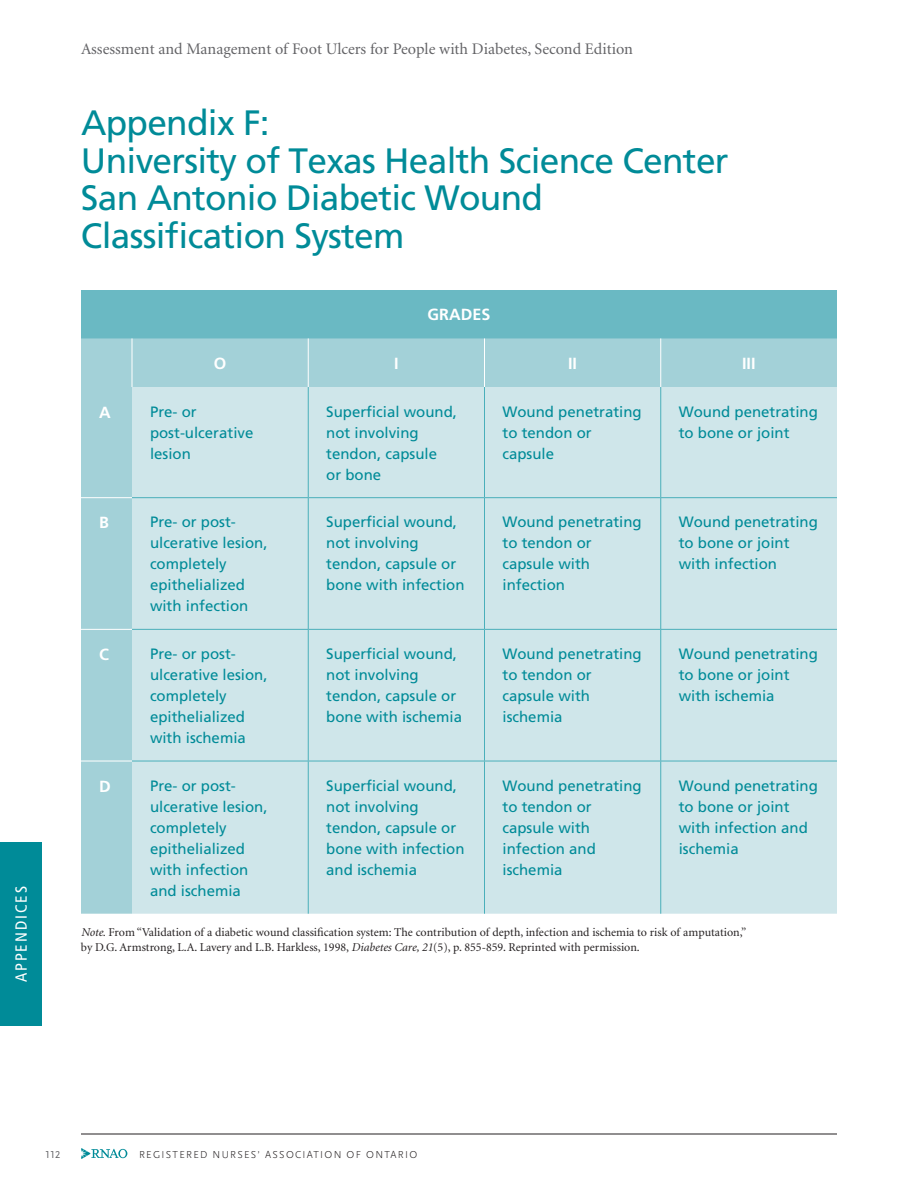
<style>
.page{position:relative;width:918px;height:1188px;background:#fff}
.page>*{position:absolute;margin:0;border:0;box-sizing:border-box;transform-origin:0 0}
.MAIN_BLUE_HEADS{font:35.25px/37.5px "Frutiger";letter-spacing:-.02em;color:#008b98}
.t1{font:16.2px "Minion";color:#636366}
.RECO_CHARTS_-_box_he{font:700 16.2px "Frutiger";color:#fff}
.t2{font:condensed 16.2px "Frutiger";letter-spacing:.12em;color:#fff}
.RECO_CHARTS_-_box_co{font:15px/21px "Frutiger";color:#008b98}
.FOOTNOTES{font:12px/15px "Minion";color:#231f20}
.t3{font:300 10.5px "Scala Sans";letter-spacing:.12em;color:#231f20}
.t4{font:10.5px "Scala Sans LF";color:#636366}
.s1{font-style:italic}
</style>
<div class="page">
<svg style="left:81px;top:1148px;width:46px;height:11px"></svg>
<div style="left:0;top:842px;width:42px;height:184px;background:#008b98"></div>
<hr style="left:81px;top:1134px;width:756px;height:1px;background:#231f20">
<div style="left:81px;top:290px;width:756px;height:48px;background:#6ab9c3"></div>
<div style="left:81px;top:338px;width:756px;height:576px;background:#a3d1d8"></div>
<div style="left:132px;top:387px;width:705px;height:527px;background:#cfe6ea"></div>
<hr style="left:132px;top:338px;width:1px;height:49px;background:#fff">
<hr style="left:308px;top:338px;width:1px;height:49px;background:#fff">
<hr style="left:484px;top:338px;width:1px;height:49px;background:#fff">
<hr style="left:660px;top:338px;width:1px;height:49px;background:#fff">
<hr style="left:81px;top:497px;width:51px;height:1px;background:#fff">
<hr style="left:81px;top:629px;width:51px;height:1px;background:#fff">
<hr style="left:81px;top:761px;width:51px;height:1px;background:#fff">
<hr style="left:308px;top:387px;width:1px;height:110px;background:#4aafba">
<hr style="left:484px;top:387px;width:1px;height:110px;background:#4aafba">
<hr style="left:660px;top:387px;width:1px;height:110px;background:#4aafba">
<hr style="left:132px;top:497px;width:176px;height:1px;background:#4aafba">
<hr style="left:308px;top:497px;width:176px;height:1px;background:#4aafba">
<hr style="left:308px;top:498px;width:1px;height:131px;background:#4aafba">
<hr style="left:484px;top:497px;width:177px;height:1px;background:#4aafba">
<hr style="left:484px;top:498px;width:1px;height:131px;background:#4aafba">
<hr style="left:661px;top:497px;width:176px;height:1px;background:#4aafba">
<hr style="left:660px;top:498px;width:1px;height:131px;background:#4aafba">
<hr style="left:132px;top:629px;width:176px;height:1px;background:#4aafba">
<hr style="left:308px;top:629px;width:176px;height:1px;background:#4aafba">
<hr style="left:308px;top:630px;width:1px;height:131px;background:#4aafba">
<hr style="left:484px;top:629px;width:177px;height:1px;background:#4aafba">
<hr style="left:484px;top:630px;width:1px;height:131px;background:#4aafba">
<hr style="left:661px;top:629px;width:176px;height:1px;background:#4aafba">
<hr style="left:660px;top:630px;width:1px;height:131px;background:#4aafba">
<hr style="left:132px;top:761px;width:176px;height:1px;background:#4aafba">
<hr style="left:308px;top:761px;width:176px;height:1px;background:#4aafba">
<hr style="left:308px;top:761px;width:1px;height:153px;background:#4aafba">
<hr style="left:484px;top:761px;width:177px;height:1px;background:#4aafba">
<hr style="left:484px;top:761px;width:1px;height:153px;background:#4aafba">
<hr style="left:661px;top:761px;width:176px;height:1px;background:#4aafba">
<hr style="left:660px;top:761px;width:1px;height:153px;background:#4aafba">
<p class="t2" style="left:12px;top:982px;width:97px;rotate:-90deg">APPENDICES</p>
<p class="t1" style="left:81px;top:41px;width:554px">Assessment and Management of Foot Ulcers for People with Diabetes, Second Edition</p>
<p class="MAIN_BLUE_HEADS" style="left:81px;top:104px;width:649px">Appendix F:<br>University of Texas Health Science Center<br>San Antonio Diabetic Wound<br>Classification System</p>
<p class="RECO_CHARTS_-_box_he" style="left:428px;top:305px;width:64px">GRADES</p>
<p class="RECO_CHARTS_-_box_he" style="left:214px;top:354px;width:14px">O</p>
<p class="RECO_CHARTS_-_box_he" style="left:394px;top:354px;width:6px">I</p>
<p class="RECO_CHARTS_-_box_he" style="left:568px;top:354px;width:10px">II</p>
<p class="RECO_CHARTS_-_box_he" style="left:742px;top:354px;width:15px">III</p>
<p class="RECO_CHARTS_-_box_he" style="left:99px;top:402px;width:13px">A</p>
<p class="RECO_CHARTS_-_box_co" style="left:150px;top:401px;width:105px">Pre- or post-ulcerative lesion</p>
<p class="RECO_CHARTS_-_box_co" style="left:326px;top:401px;width:132px">Superficial wound, not involving tendon, capsule<br>or bone</p>
<p class="RECO_CHARTS_-_box_co" style="left:502px;top:401px;width:141px">Wound penetrating to tendon or capsule</p>
<p class="RECO_CHARTS_-_box_co" style="left:679px;top:401px;width:141px">Wound penetrating to bone or joint</p>
<p class="RECO_CHARTS_-_box_he" style="left:99px;top:513px;width:11px">B</p>
<p class="RECO_CHARTS_-_box_co" style="left:150px;top:512px;width:119px">Pre- or post&shy;ulcerative lesion, completely epithelialized with infection</p>
<p class="RECO_CHARTS_-_box_co" style="left:326px;top:512px;width:140px">Superficial wound, not involving tendon, capsule or bone with infection</p>
<p class="RECO_CHARTS_-_box_co" style="left:502px;top:512px;width:141px">Wound penetrating to tendon or capsule with infection</p>
<p class="RECO_CHARTS_-_box_co" style="left:679px;top:512px;width:141px">Wound penetrating to bone or joint with infection</p>
<p class="RECO_CHARTS_-_box_he" style="left:99px;top:645px;width:11px">C</p>
<p class="RECO_CHARTS_-_box_co" style="left:150px;top:643px;width:119px">Pre- or post&shy;ulcerative lesion, completely epithelialized with ischemia</p>
<p class="RECO_CHARTS_-_box_co" style="left:326px;top:643px;width:137px">Superficial wound, not involving tendon, capsule or bone with ischemia</p>
<p class="RECO_CHARTS_-_box_co" style="left:502px;top:643px;width:141px">Wound penetrating to tendon or capsule with ischemia</p>
<p class="RECO_CHARTS_-_box_co" style="left:679px;top:643px;width:141px">Wound penetrating to bone or joint with ischemia</p>
<p class="RECO_CHARTS_-_box_he" style="left:99px;top:776px;width:13px">D</p>
<p class="RECO_CHARTS_-_box_co" style="left:150px;top:775px;width:119px">Pre- or post&shy;ulcerative lesion, completely epithelialized with infection and ischemia</p>
<p class="RECO_CHARTS_-_box_co" style="left:326px;top:775px;width:140px">Superficial wound, not involving tendon, capsule or bone with infection and ischemia</p>
<p class="RECO_CHARTS_-_box_co" style="left:502px;top:775px;width:141px">Wound penetrating to tendon or capsule with infection and ischemia</p>
<p class="RECO_CHARTS_-_box_co" style="left:679px;top:775px;width:141px">Wound penetrating to bone or joint with infection and ischemia</p>
<p class="FOOTNOTES" style="left:81px;top:925px;width:667px"><span class="s1">Note.</span> From “Validation of a diabetic wound classification system: The contribution of depth, infection and ischemia to risk of amputation,” by D.G. Armstrong, L.A. Lavery and L.B. Harkless, 1998, <span class="s1">Diabetes Care, 21</span>(5), p. 855-859. Reprinted with permission.</p>
<p class="t4" style="left:45px;top:1149px;width:17px">112</p>
<p class="t3" style="left:139px;top:1149px;width:280px">REGISTERED NURSES’ ASSOCIATION OF ONTARIO</p>
</div>
